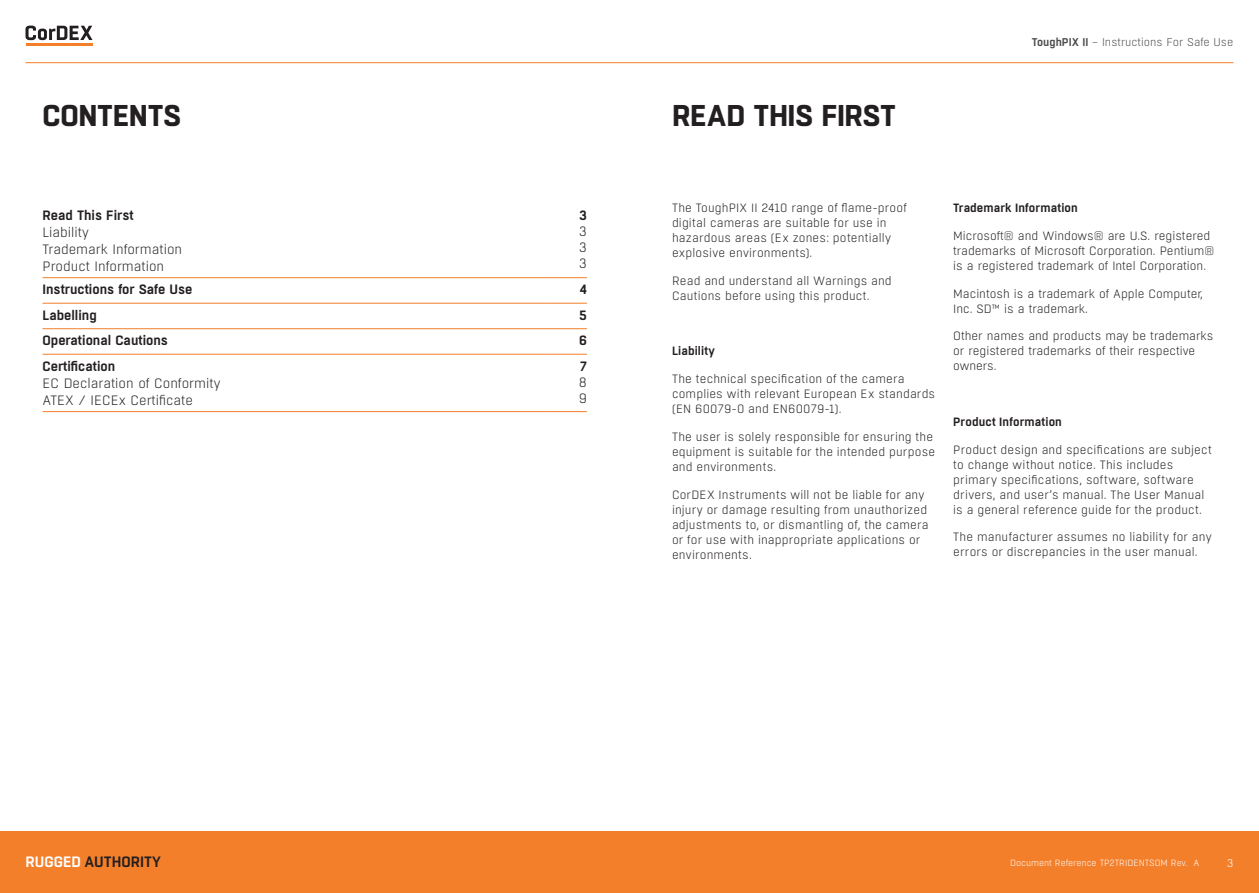
<style>
.page{position:relative;width:1259px;height:893px;background:#fff}
.page>*{position:absolute;margin:0;border:0;box-sizing:border-box;transform-origin:0 0}
.Page_Title{font:700 30px "Boxed";letter-spacing:-.015em;color:#231f20}
.t1{font:600 15px "Boxed";color:#231f20}
.Contents{font:300 13.5px/17.2px "Boxed";color:#231f20}
.Contents_Main_Header{font:600 13.5px "Boxed";color:#231f20}
.Contents_Numbers{font:600 13.5px "Boxed";color:#231f20}
.Contents_Numbers-2{font:300 13.5px "Boxed";color:#231f20}
.Content_Sub-Numbers{font:300 13.5px "Boxed";color:#231f20}
.Body{font:300 12px/15px "Boxed";letter-spacing:.01em;color:#231f20}
.Secondary_Title{font:600 12px "Boxed";letter-spacing:.005em;color:#231f20}
.t2{font:300 11.25px "Boxed";color:#4b4c4d}
.t3{font:300 11.25px "Boxed";color:#fff}
.t4{font:300 9px "Boxed";color:#fff}
.s1{font-weight:600}
.s2{color:#fff}
</style>
<div class="page">
<hr style="left:43px;top:277px;width:501px;height:1px;background:#f47f2a">
<hr style="left:544px;top:277px;width:43px;height:1px;background:#f47f2a">
<hr style="left:43px;top:303px;width:501px;height:1px;background:#f47f2a">
<hr style="left:544px;top:303px;width:43px;height:1px;background:#f47f2a">
<hr style="left:43px;top:328px;width:501px;height:1px;background:#f47f2a">
<hr style="left:544px;top:328px;width:43px;height:1px;background:#f47f2a">
<hr style="left:43px;top:354px;width:501px;height:1px;background:#f47f2a">
<hr style="left:544px;top:354px;width:43px;height:1px;background:#f47f2a">
<hr style="left:43px;top:411px;width:501px;height:1px;background:#f47f2a">
<hr style="left:544px;top:411px;width:43px;height:1px;background:#f47f2a">
<svg style="left:26px;top:26px;width:66px;height:14px"></svg>
<hr style="left:26px;top:43px;width:66px;height:3px;background:#f47f2a">
<div style="left:0;top:831px;width:1259px;height:62px;background:#f47f2a"></div>
<hr style="left:26px;top:62px;width:1207px;height:1px;background:#f47f2a">
<p class="Page_Title" style="left:43px;top:95px;width:140px">CONTENTS</p>
<p class="Page_Title" style="left:672px;top:95px;width:225px">READ THIS FIRST</p>
<p class="t2" style="left:1031px;top:35px;width:203px"><span class="s1">ToughPIX II</span> – Instructions For Safe Use</p>
<p class="Contents_Main_Header" style="left:43px;top:206px;width:93px">Read This First</p>
<p class="Contents" style="left:43px;top:224px;width:48px">Liability</p>
<p class="Contents" style="left:43px;top:241px;width:141px">Trademark Information<br>Product Information</p>
<p class="Contents_Numbers" style="left:579px;top:206px;width:9px">3</p>
<p class="Contents_Numbers-2" style="left:579px;top:223px;width:10px">3</p>
<p class="Contents_Numbers-2" style="left:579px;top:239px;width:10px">3</p>
<p class="Contents_Numbers-2" style="left:579px;top:255px;width:10px">3</p>
<p class="Contents_Main_Header" style="left:43px;top:281px;width:151px">Instructions for Safe Use</p>
<p class="Contents_Numbers" style="left:580px;top:281px;width:9px">4</p>
<p class="Contents_Main_Header" style="left:43px;top:306px;width:56px">Labelling</p>
<p class="Contents_Numbers" style="left:579px;top:306px;width:9px">5</p>
<p class="Contents_Main_Header" style="left:43px;top:332px;width:127px">Operational Cautions</p>
<p class="Contents_Numbers" style="left:579px;top:332px;width:9px">6</p>
<p class="Contents_Main_Header" style="left:43px;top:357px;width:74px">Certification</p>
<p class="Contents" style="left:43px;top:375px;width:179px">EC Declaration of Conformity</p>
<p class="Contents" style="left:43px;top:392px;width:152px">ATEX / IECEx Certificate</p>
<p class="Contents_Numbers" style="left:580px;top:357px;width:8px">7</p>
<p class="Content_Sub-Numbers" style="left:579px;top:374px;width:10px">8</p>
<p class="Content_Sub-Numbers" style="left:579px;top:390px;width:10px">9</p>
<p class="Body" style="left:672px;top:201px;width:236px">The ToughPIX II 2410 range of flame-proof digital cameras are suitable for use in hazardous areas (Ex zones: potentially explosive environments).</p>
<p class="Body" style="left:672px;top:273px;width:221px">Read and understand all Warnings and<br>Cautions before using this product.</p>
<p class="Secondary_Title" style="left:672px;top:343px;width:45px">Liability</p>
<p class="Body" style="left:672px;top:372px;width:265px">The technical specification of the camera complies with relevant European Ex standards (EN 60079-0 and EN60079-1).</p>
<p class="Body" style="left:672px;top:429px;width:265px">The user is solely responsible for ensuring the equipment is suitable for the intended purpose and environments.</p>
<p class="Body" style="left:672px;top:487px;width:258px">CorDEX Instruments will not be liable for any injury or damage resulting from unauthorized adjustments to, or dismantling of, the camera or for use with inappropriate applications or environments.</p>
<p class="Secondary_Title" style="left:953px;top:200px;width:126px">Trademark Information</p>
<p class="Body" style="left:953px;top:228px;width:262px">Microsoft® and Windows® are U.S. registered trademarks of Microsoft Corporation. Pentium® is a registered trademark of Intel Corporation.</p>
<p class="Body" style="left:953px;top:286px;width:251px">Macintosh is a trademark of Apple Computer,<br>Inc. SD™ is a trademark.</p>
<p class="Body" style="left:953px;top:329px;width:262px">Other names and products may be trademarks or registered trademarks of their respective owners.</p>
<p class="Secondary_Title" style="left:953px;top:414px;width:110px">Product Information</p>
<p class="Body" style="left:953px;top:442px;width:260px">Product design and specifications are subject to change without notice. This includes primary specifications, software, software drivers, and user’s manual. The User Manual is a general reference guide for the product.</p>
<p class="Body" style="left:953px;top:530px;width:260px">The manufacturer assumes no liability for any errors or discrepancies in the user manual.</p>
<p class="t1" style="left:26px;top:852px;width:137px"><span class="s2">RUGGED</span> AUTHORITY</p>
<p class="t4" style="left:1010px;top:857px;width:191px">Document Reference TP2TRIDENTSOM Rev. A</p>
<p class="t3" style="left:1226px;top:857px;width:8px">3</p>
</div>
